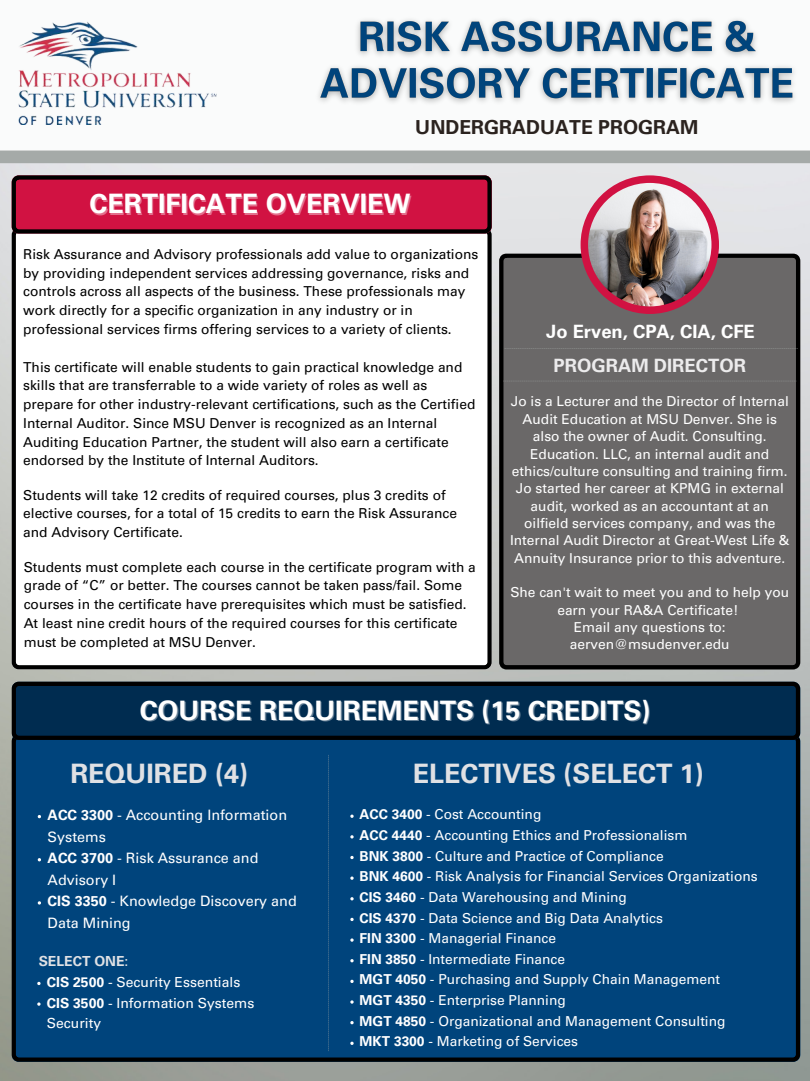
<style>
.page{position:relative;width:810px;height:1081px;background:#fff}
.page>*{position:absolute;margin:0;border:0;box-sizing:border-box;transform-origin:0 0}
.t1{font:700 26.88px "Univers LT Pro 65";color:#fff}
.t2{font:700 26.88px "Univers LT Pro 65";color:#e0e1e4}
.t3{font:700 19.38px "Univers LT Pro 65";color:#2b231f}
.t4{font:700 18.44px "Univers LT Pro 65";color:#fff}
.t5{font:700 18.44px "Univers LT Pro 65";color:#ecebec}
.t6{font:14.38px/21.6px "Univers LT Pro 55 Roman";color:#fff}
.t7{font:13.94px/20.6px "Univers LT Pro 55 Roman";color:#fff}
.t8{font:700 13.94px "Univers LT Pro 65";color:#e0e1e4}
.t9{font:13.75px/18.8px "Univers LT Pro 55 Roman";color:#000}
.t10{font:13.75px/17.4px "Univers LT Pro 55 Roman";color:#fff;text-align:center}
.s1{font-family:"Univers LT Pro 65";font-weight:700}
.s2{font-family:"Univers LT Pro 55 Roman";font-weight:400}
</style>
<div class="page">
<div style="left:0;top:0;width:810px;height:1080px;background:#fafbfb"></div>
<img style="left:18px;top:22px;width:199px;height:102px">
<img style="left:0;top:163px;width:810px;height:917px">
<div style="left:0;top:150px;width:810px;height:13px;background:#a5aaa8"></div>
<img style="left:319px;top:19px;width:476px;height:84px">
<div style="left:12px;top:739px;width:788px;height:322px;background:#00447c"></div>
<svg style="left:12px;top:681px;width:788px;height:58px;background:#012746"></svg>
<svg style="left:38px;top:857px;width:3px;height:4px"></svg>
<svg style="left:38px;top:900px;width:3px;height:4px"></svg>
<svg style="left:37px;top:981px;width:4px;height:3px"></svg>
<svg style="left:37px;top:1002px;width:4px;height:3px"></svg>
<svg style="left:329px;top:754px;width:1px;height:296px"></svg>
<svg style="left:350px;top:814px;width:4px;height:3px"></svg>
<svg style="left:350px;top:834px;width:4px;height:4px"></svg>
<svg style="left:350px;top:855px;width:4px;height:3px"></svg>
<svg style="left:350px;top:876px;width:4px;height:3px"></svg>
<svg style="left:350px;top:896px;width:4px;height:4px"></svg>
<svg style="left:350px;top:917px;width:4px;height:3px"></svg>
<svg style="left:350px;top:938px;width:4px;height:3px"></svg>
<svg style="left:350px;top:958px;width:4px;height:3px"></svg>
<svg style="left:350px;top:979px;width:4px;height:3px"></svg>
<svg style="left:350px;top:999px;width:4px;height:4px"></svg>
<svg style="left:350px;top:1020px;width:4px;height:3px"></svg>
<svg style="left:350px;top:1041px;width:4px;height:3px"></svg>
<svg style="left:12px;top:233px;width:480px;height:436px"></svg>
<svg style="left:12px;top:175px;width:480px;height:58px;background:#b21039"></svg>
<div style="left:499px;top:253px;width:301px;height:416px;background:#6a6868"></div>
<div style="left:581px;top:175px;width:138px;height:139px;background:#d11242;border-radius:50%"></div>
<img style="left:588px;top:183px;width:124px;height:123px;border-radius:50%">
<svg style="left:505px;top:348px;width:293px;height:1px"></svg>
<svg style="left:503px;top:380px;width:294px;height:1px"></svg>
<p class="t3" style="left:415px;top:120px;width:285px">UNDERGRADUATE PROGRAM</p>
<p class="t1" style="left:89px;top:194px;width:323px">CERTIFICATE OVERVIEW</p>
<p class="t9" style="left:23px;top:246px;width:457px">Risk Assurance and Advisory professionals add value to organizations by providing independent services addressing governance, risks and controls across all aspects of the business. These professionals may work directly for a specific organization in any industry or in professional services firms offering services to a variety of clients.</p>
<p class="t9" style="left:23px;top:359px;width:454px">This certificate will enable students to gain practical knowledge and skills that are transferrable to a wide variety of roles as well as prepare for other industry-relevant certifications, such as the Certified Internal Auditor. Since MSU Denver is recognized as an Internal Auditing Education Partner, the student will also earn a certificate endorsed by the Institute of Internal Auditors.</p>
<p class="t9" style="left:23px;top:487px;width:435px">Students will take 12 credits of required courses, plus 3 credits of elective courses, for a total of 15 credits to earn the Risk Assurance and Advisory Certificate.</p>
<p class="t9" style="left:24px;top:559px;width:454px">Students must complete each course in the certificate program with a grade of “C” or better. The courses cannot be taken pass/fail. Some courses in the certificate have prerequisites which must be satisfied.<br>At least nine credit hours of the required courses for this certificate must be completed at MSU Denver.</p>
<p class="t4" style="left:546px;top:325px;width:210px">Jo Erven, CPA, CIA, CFE</p>
<p class="t5" style="left:554px;top:358px;width:194px">PROGRAM DIRECTOR</p>
<p class="t10" style="left:510px;top:394px;width:281px">Jo is a Lecturer and the Director of Internal Audit Education at MSU Denver. She is also the owner of Audit. Consulting.<br>Education. LLC, an internal audit and ethics/culture consulting and training firm.<br>Jo started her career at KPMG in external audit, worked as an accountant at an oilfield services company, and was the Internal Audit Director at Great-West Life &amp; Annuity Insurance prior to this adventure.</p>
<p class="t10" style="left:510px;top:585px;width:280px">She can't wait to meet you and to help you earn your RA&amp;A Certificate!</p>
<p class="t10" style="left:570px;top:620px;width:161px;text-align:left">Email any questions to: aerven@msudenver.edu</p>
<p class="t1" style="left:140px;top:700px;width:512px">COURSE REQUIREMENTS (15 CREDITS)</p>
<p class="t2" style="left:70px;top:763px;width:179px">REQUIRED (4)</p>
<p class="t6" style="left:48px;top:805px;width:241px"><span class="s1">ACC 3300</span> - Accounting Information<br>Systems</p>
<p class="t6" style="left:48px;top:848px;width:212px"><span class="s1">ACC 3700</span> - Risk Assurance and<br>Advisory I</p>
<p class="t6" style="left:48px;top:892px;width:251px"><span class="s1">CIS 3350</span> - Knowledge Discovery and<br>Data Mining</p>
<p class="t8" style="left:39px;top:955px;width:91px">SELECT ONE<span class="s2">:</span></p>
<p class="t7" style="left:47px;top:973px;width:195px"><span class="s1">CIS 2500</span> - Security Essentials</p>
<p class="t7" style="left:47px;top:993px;width:209px"><span class="s1">CIS 3500</span> - Information Systems<br>Security</p>
<p class="t2" style="left:413px;top:763px;width:293px">ELECTIVES (SELECT 1)</p>
<p class="t10" style="left:360px;top:807px;width:183px"><span class="s1">ACC 3400</span> - Cost Accounting</p>
<p class="t10" style="left:360px;top:827px;width:329px"><span class="s1">ACC 4440</span> - Accounting Ethics and Professionalism</p>
<p class="t10" style="left:360px;top:848px;width:306px"><span class="s1">BNK 3800</span> - Culture and Practice of Compliance</p>
<p class="t10" style="left:360px;top:869px;width:400px"><span class="s1">BNK 4600</span> - Risk Analysis for Financial Services Organizations</p>
<p class="t10" style="left:360px;top:889px;width:269px"><span class="s1">CIS 3460</span> - Data Warehousing and Mining</p>
<p class="t10" style="left:360px;top:910px;width:305px"><span class="s1">CIS 4370</span> - Data Science and Big Data Analytics</p>
<p class="t10" style="left:360px;top:931px;width:198px"><span class="s1">FIN 3300</span> - Managerial Finance</p>
<p class="t10" style="left:360px;top:951px;width:207px"><span class="s1">FIN 3850</span> - Intermediate Finance</p>
<p class="t10" style="left:360px;top:972px;width:362px"><span class="s1">MGT 4050</span> - Purchasing and Supply Chain Management</p>
<p class="t10" style="left:360px;top:992px;width:208px"><span class="s1">MGT 4350</span> - Enterprise Planning</p>
<p class="t10" style="left:360px;top:1013px;width:367px"><span class="s1">MGT 4850</span> - Organizational and Management Consulting</p>
<p class="t10" style="left:360px;top:1034px;width:220px"><span class="s1">MKT 3300</span> - Marketing of Services</p>
</div>
